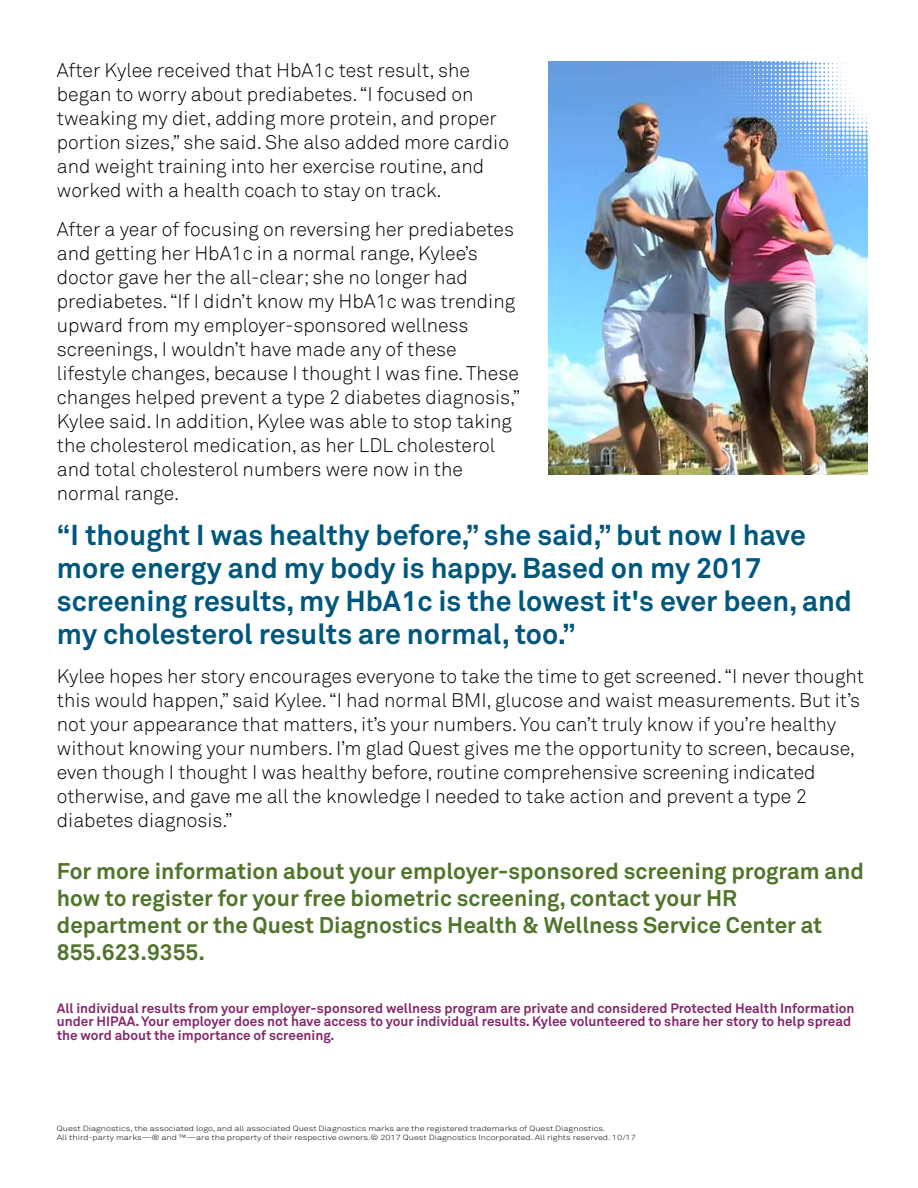
<style>
.page{position:relative;width:918px;height:1188px;background:#fff}
.page>*{position:absolute;margin:0;border:0;box-sizing:border-box;transform-origin:0 0}
.t1{font:700 28.5px/33px "Akkurat Pro";color:#00577d}
.t2{font:700 22.5px/27px "Akkurat Pro";color:#50752a}
.t3{font:300 19.5px/24px "Akkurat Pro";color:#000}
.t4{font:700 13.5px/13.5px "Akkurat Pro";color:#83296b}
.t5{font:300 7.35px/8.7px "Akkurat Pro";color:#000;scale:1.21 1}
</style>
<div class="page">
<img style="left:549px;top:61px;width:318px;height:413px">
<img style="left:633px;top:61px;width:235px;height:140px">
<p class="t3" style="left:57px;top:58px;width:454px">After Kylee received that HbA1c test result, she began to worry about prediabetes. “I focused on tweaking my diet, adding more protein, and proper portion sizes,” she said. She also added more cardio and weight training into her exercise routine, and worked with a health coach to stay on track.</p>
<p class="t3" style="left:57px;top:217px;width:465px">After a year of focusing on reversing her prediabetes and getting her HbA1c in a normal range, Kylee’s doctor gave her the all-clear; she no longer had prediabetes. “If I didn’t know my HbA1c was trending upward from my employer-sponsored wellness screenings, I wouldn’t have made any of these lifestyle changes, because I thought I was fine. These changes helped prevent a type 2 diabetes diagnosis,” Kylee said. In addition, Kylee was able to stop taking the cholesterol medication, as her LDL cholesterol and total cholesterol numbers were now in the normal range.</p>
<h1 class="t1" style="left:57px;top:518px;width:797px">“I thought I was healthy before,” she said,” but now I have more energy and my body is happy. Based on my 2017 screening results, my HbA1c is the lowest it's ever been, and my cholesterol results are normal, too.”</h1>
<p class="t3" style="left:57px;top:664px;width:808px">Kylee hopes her story encourages everyone to take the time to get screened. “I never thought this would happen,” said Kylee. “I had normal BMI, glucose and waist measurements. But it’s not your appearance that matters, it’s your numbers. You can’t truly know if you’re healthy without knowing your numbers. I’m glad Quest gives me the opportunity to screen, because, even though I thought I was healthy before, routine comprehensive screening indicated otherwise, and gave me all the knowledge I needed to take action and prevent a type 2 diabetes diagnosis.”</p>
<p class="t2" style="left:57px;top:858px;width:809px">For more information about your employer-sponsored screening program and how to register for your free biometric screening, contact your HR department or the Quest Diagnostics Health &amp; Wellness Service Center at 855.623.9355.</p>
<p class="t4" style="left:57px;top:1001px;width:799px">All individual results from your employer-sponsored wellness program are private and considered Protected Health Information under HIPAA. Your employer does not have access to your individual results. Kylee volunteered to share her story to help spread the word about the importance of screening.</p>
<p class="t5" style="left:57px;top:1124px;width:480px">Quest Diagnostics, the associated logo, and all associated Quest Diagnostics marks are the registered trademarks of Quest Diagnostics.<br>All third-party marks—® and ™—are the property of their respective owners.© 2017 Quest Diagnostics Incorporated. All rights reserved. 10/17</p>
</div>
